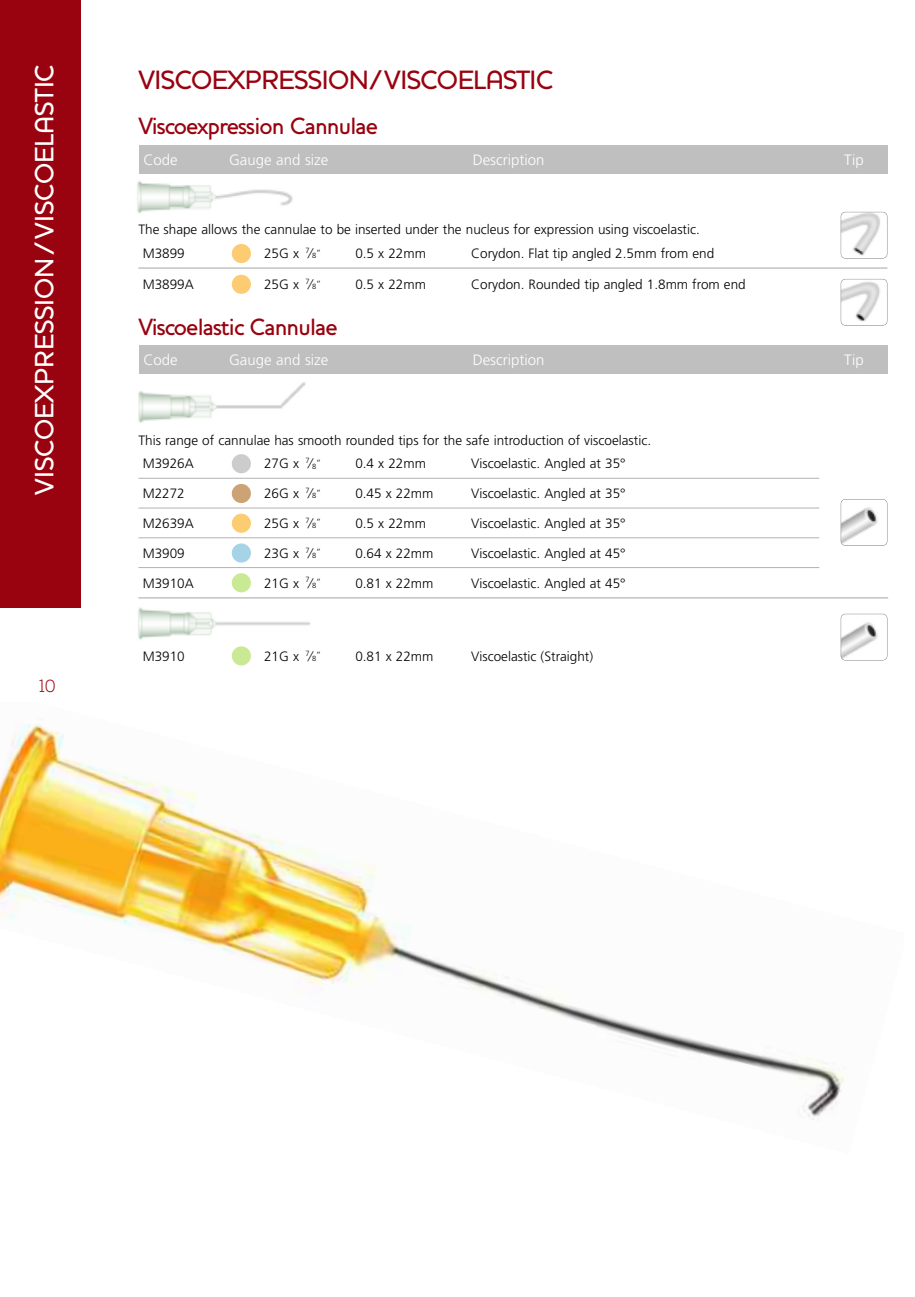
<style>
.page{position:relative;width:915px;height:1297px;background:#fff}
.page>*{position:absolute;margin:0;border:0;box-sizing:border-box;transform-origin:0 0}
.t1{font:500 27px "Houschka";color:#fff}
.t2{font:500 27px "Houschka";letter-spacing:-.02em;color:#99020f}
.t3{font:500 24px "Houschka";letter-spacing:-.035em;color:#99020f}
.t4{font:300 18px "Houschka";color:#99020f}
.t5{font:300 15px "Frutiger";color:#fff}
.t6{font:300 13.5px "Frutiger";color:#000}
.s1{font-size:7.5px}
</style>
<div class="page">
<div style="left:0;top:0;width:81px;height:608px;background:#99020f"></div>
<img style="left:138px;top:607px;width:173px;height:33px">
<img style="left:137px;top:181px;width:156px;height:32px">
<div style="left:232px;top:244px;width:19px;height:19px;background:#fdcc72;border-radius:50%"></div>
<div style="left:232px;top:275px;width:19px;height:19px;background:#fdcc72;border-radius:50%"></div>
<hr style="left:138px;top:267px;width:749px;height:2px;background:#b3b3b3">
<div style="left:138px;top:146px;width:749px;height:28px;background:#bfbfbf"></div>
<img style="left:138px;top:382px;width:168px;height:41px">
<div style="left:232px;top:454px;width:19px;height:19px;background:#ccc;border-radius:50%"></div>
<hr style="left:138px;top:478px;width:681px;height:1px;background:#b3b3b3">
<div style="left:232px;top:484px;width:19px;height:19px;background:#cca374;border-radius:50%"></div>
<hr style="left:138px;top:508px;width:681px;height:1px;background:#b3b3b3">
<div style="left:232px;top:514px;width:19px;height:19px;background:#fdcc72;border-radius:50%"></div>
<hr style="left:138px;top:537px;width:681px;height:1px;background:#b3b3b3">
<div style="left:232px;top:543px;width:19px;height:20px;background:#a6d3e6;border-radius:50%"></div>
<hr style="left:138px;top:567px;width:681px;height:1px;background:#b3b3b3">
<div style="left:232px;top:573px;width:19px;height:19px;background:#cae994;border-radius:50%"></div>
<div style="left:232px;top:646px;width:19px;height:19px;background:#cae994;border-radius:50%"></div>
<hr style="left:138px;top:597px;width:749px;height:1px;background:#b3b3b3">
<div style="left:138px;top:346px;width:749px;height:28px;background:#bfbfbf"></div>
<img style="left:842px;top:212px;width:43px;height:45px">
<div style="left:840px;top:212px;width:47px;height:47px;border:1px solid #808080;border-radius:5px"></div>
<img style="left:842px;top:279px;width:38px;height:45px">
<div style="left:840px;top:279px;width:47px;height:47px;border:1px solid #808080;border-radius:5px"></div>
<img style="left:842px;top:499px;width:44px;height:47px">
<div style="left:840px;top:499px;width:47px;height:47px;border:1px solid #808080;border-radius:5px"></div>
<img style="left:842px;top:614px;width:44px;height:46px">
<div style="left:840px;top:614px;width:47px;height:46px;border:1px solid #808080;border-radius:5px"></div>
<img style="left:0;top:724px;width:845px;height:396px">
<h1 class="t1" style="left:28px;top:495px;width:432px;rotate:-90deg">VISCOEXPRESSION/ VISCOELASTIC</h1>
<h1 class="t2" style="left:138px;top:63px;width:416px">VISCOEXPRESSION/VISCOELASTIC</h1>
<h2 class="t3" style="left:138px;top:111px;width:241px">Viscoexpression Cannulae</h2>
<p class="t5" style="left:143px;top:154px;width:36px">Code</p>
<p class="t5" style="left:229px;top:154px;width:101px">Gauge and size</p>
<p class="t5" style="left:472px;top:154px;width:73px">Description</p>
<p class="t6" style="left:138px;top:224px;width:562px">The shape allows the cannulae to be inserted under the nucleus for expression using viscoelastic.</p>
<p class="t6" style="left:143px;top:248px;width:44px">M3899</p>
<p class="t6" style="left:264px;top:248px;width:58px">25G x <sup>7</sup>⁄<span class="s1">8</span><sup>”</sup></p>
<p class="t6" style="left:355px;top:248px;width:72px">0.5 x 22mm</p>
<p class="t6" style="left:471px;top:248px;width:244px">Corydon. Flat tip angled 2.5mm from end</p>
<p class="t6" style="left:143px;top:279px;width:53px">M3899A</p>
<p class="t6" style="left:264px;top:279px;width:58px">25G x <sup>7</sup>⁄<span class="s1">8</span><sup>”</sup></p>
<p class="t6" style="left:355px;top:279px;width:72px">0.5 x 22mm</p>
<p class="t6" style="left:471px;top:279px;width:276px">Corydon. Rounded tip angled 1.8mm from end</p>
<h2 class="t3" style="left:138px;top:312px;width:201px">Viscoelastic Cannulae</h2>
<p class="t5" style="left:143px;top:354px;width:36px">Code</p>
<p class="t5" style="left:229px;top:354px;width:101px">Gauge and size</p>
<p class="t5" style="left:472px;top:354px;width:73px">Description</p>
<p class="t6" style="left:138px;top:434px;width:514px">This range of cannulae has smooth rounded tips for the safe introduction of viscoelastic.</p>
<p class="t6" style="left:143px;top:458px;width:53px">M3926A</p>
<p class="t6" style="left:264px;top:458px;width:58px">27G x <sup>7</sup>⁄<span class="s1">8</span><sup>”</sup></p>
<p class="t6" style="left:355px;top:458px;width:72px">0.4 x 22mm</p>
<p class="t6" style="left:471px;top:458px;width:156px">Viscoelastic. Angled at 35°</p>
<p class="t6" style="left:143px;top:488px;width:44px">M2272</p>
<p class="t6" style="left:264px;top:488px;width:58px">26G x <sup>7</sup>⁄<span class="s1">8</span><sup>”</sup></p>
<p class="t6" style="left:355px;top:488px;width:80px">0.45 x 22mm</p>
<p class="t6" style="left:471px;top:488px;width:156px">Viscoelastic. Angled at 35°</p>
<p class="t6" style="left:143px;top:518px;width:53px">M2639A</p>
<p class="t6" style="left:264px;top:518px;width:58px">25G x <sup>7</sup>⁄<span class="s1">8</span><sup>”</sup></p>
<p class="t6" style="left:355px;top:518px;width:72px">0.5 x 22mm</p>
<p class="t6" style="left:471px;top:518px;width:156px">Viscoelastic. Angled at 35°</p>
<p class="t6" style="left:143px;top:548px;width:44px">M3909</p>
<p class="t6" style="left:264px;top:548px;width:58px">23G x <sup>7</sup>⁄<span class="s1">8</span><sup>”</sup></p>
<p class="t6" style="left:355px;top:548px;width:80px">0.64 x 22mm</p>
<p class="t6" style="left:471px;top:548px;width:156px">Viscoelastic. Angled at 45°</p>
<p class="t6" style="left:143px;top:577px;width:53px">M3910A</p>
<p class="t6" style="left:264px;top:577px;width:58px">21G x <sup>7</sup>⁄<span class="s1">8</span><sup>”</sup></p>
<p class="t6" style="left:355px;top:577px;width:80px">0.81 x 22mm</p>
<p class="t6" style="left:471px;top:577px;width:156px">Viscoelastic. Angled at 45°</p>
<h3 class="t4" style="left:39px;top:679px;width:18px">10</h3>
<p class="t6" style="left:143px;top:650px;width:44px">M3910</p>
<p class="t6" style="left:264px;top:650px;width:58px">21G x <sup>7</sup>⁄<span class="s1">8</span><sup>”</sup></p>
<p class="t6" style="left:355px;top:650px;width:80px">0.81 x 22mm</p>
<p class="t6" style="left:471px;top:650px;width:123px">Viscoelastic (Straight)</p>
<p class="t5" style="left:844px;top:154px;width:21px">Tip</p>
<p class="t5" style="left:844px;top:354px;width:21px">Tip</p>
</div>
